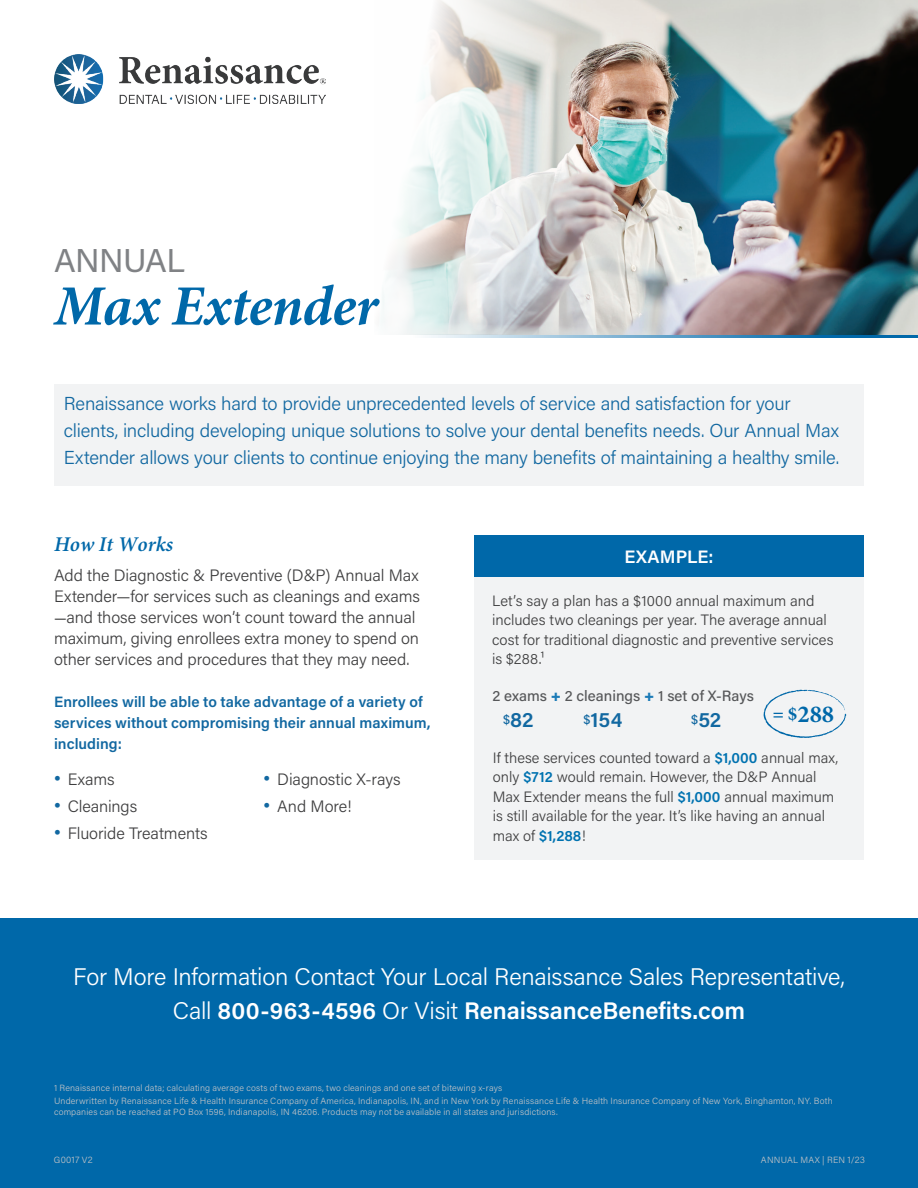
<style>
.page{position:relative;width:918px;height:1188px;background:#fff}
.page>*{position:absolute;margin:0;border:0;box-sizing:border-box;transform-origin:0 0}
.t1{font:italic 700 57px "Minion Pro";letter-spacing:-.005em;color:#0068a9}
.t2{font:33px "Acumin Pro";letter-spacing:-.015em;color:#808285}
.t3{font:700 24.3px "Minion Pro";color:#0068a9}
.t4{font:300 24px/34.5px "Acumin Pro";letter-spacing:-.01em;color:#fff;text-align:center}
.t5{font:italic 600 21px "Minion Pro";color:#0068a9}
.t6{font:600 21px "Acumin Pro";color:#1268a1}
.t7{font:300 18.75px/27px "Acumin Pro";letter-spacing:-.01em;color:#1268a1}
.t8{font:600 18px "Acumin Pro";color:#fff}
.t9{font:300 16.5px/21px "Acumin Pro";letter-spacing:-.005em;color:#3e3e3f}
.t10{font:300 15px/19.5px "Acumin Pro";color:#3e3e3f}
.t11{font:600 15px/21px "Acumin Pro";letter-spacing:.005em;color:#1268a1}
.t12{font:500 15px "Acumin Pro";color:#57585a}
.t13{font:300 9px/13.5px "Acumin Pro";letter-spacing:.02em;color:#c2c3c6}
.s1{font-family:"Minion Pro";font-weight:700}
.s2{font-family:"Avenir";font-size:13.5px;color:#1268a1}
.s3{font-weight:900;color:#1c7bb7}
.s4{font-weight:500;font-size:13.5px}
.s5{font-size:19.2px}
.s6{font-weight:600;color:#0072b0}
.s7{font-weight:600}
</style>
<div class="page">
<div style="left:0;top:918px;width:918px;height:270px;background:#0068a9"></div>
<div style="left:54px;top:384px;width:810px;height:102px;background:#f2f3f4"></div>
<hr style="left:410px;top:334px;width:508px;height:3px;background:#0068a9">
<img style="left:54px;top:54px;width:271px;height:49px">
<img style="left:381px;top:0;width:537px;height:335px">
<div style="left:474px;top:546px;width:390px;height:314px;background:#f2f3f4"></div>
<div style="left:474px;top:535px;width:390px;height:41px;background:#0068a9"></div>
<svg style="left:764px;top:690px;width:82px;height:48px"></svg>
<h2 class="t2" style="left:54px;top:238px;width:132px">ANNUAL</h2>
<h1 class="t1" style="left:54px;top:266px;width:326px">Max Extender</h1>
<p class="t7" style="left:64px;top:389px;width:777px">Renaissance works hard to provide unprecedented levels of service and satisfaction for your clients, including developing unique solutions to solve your dental benefits needs. Our Annual Max<br>Extender allows your clients to continue enjoying the many benefits of maintaining a healthy smile.</p>
<h3 class="t5" style="left:54px;top:529px;width:121px">How It Works</h3>
<p class="t9" style="left:54px;top:564px;width:367px">Add the Diagnostic &amp; Preventive (D&amp;P) Annual Max Extender—for services such as cleanings and exams <span class="s1">-</span>and those services won’t count toward the annual maximum, giving enrollees extra money to spend on other services and procedures that they may need.</p>
<h3 class="t11" style="left:54px;top:690px;width:378px">Enrollees will be able to take advantage of a variety of services without compromising their annual maximum, including:</h3>
<h3 class="t9" style="left:54px;top:768px;width:62px"><span class="s2">•</span> Exams</h3>
<h3 class="t9" style="left:54px;top:795px;width:85px"><span class="s2">•</span> Cleanings</h3>
<h3 class="t9" style="left:54px;top:822px;width:155px"><span class="s2">•</span> Fluoride Treatments</h3>
<h3 class="t9" style="left:264px;top:768px;width:139px"><span class="s2">•</span> Diagnostic X-rays</h3>
<h3 class="t9" style="left:264px;top:795px;width:90px"><span class="s2">•</span> And More!</h3>
<h3 class="t8" style="left:624px;top:544px;width:91px">EXAMPLE:</h3>
<h3 class="t10" style="left:492px;top:590px;width:343px">Let’s say a plan has a $1000 annual maximum and includes two cleanings per year. The average annual cost for traditional diagnostic and preventive services is $288.¹</h3>
<h3 class="t12" style="left:492px;top:685px;width:263px">2 exams <span class="s3">+</span> 2 cleanings <span class="s3">+</span> 1 set of X-Rays</h3>
<h3 class="t6" style="left:503px;top:705px;width:32px"><span class="s4">$</span>82</h3>
<h3 class="t6" style="left:583px;top:705px;width:41px"><span class="s4">$</span>154</h3>
<h3 class="t6" style="left:691px;top:705px;width:32px"><span class="s4">$</span>52</h3>
<h3 class="t3" style="left:773px;top:697px;width:63px"><span class="s5">= $</span>288</h3>
<h3 class="t10" style="left:493px;top:747px;width:347px">If these services counted toward a <span class="s6">$1,000</span> annual max, only <span class="s6">$712</span> would remain. However, the D&amp;P Annual Max Extender means the full <span class="s6">$1,000</span> annual maximum is still available for the year. It’s like having an annual max of <span class="s6">$1,288</span>!</h3>
<h3 class="t4" style="left:73px;top:958px;width:773px">For More Information Contact Your Local Renaissance Sales Representative,<br>Call <span class="s7">800-963-4596</span> Or Visit <span class="s7">RenaissanceBenefits.com</span></h3>
<p class="t13" style="left:54px;top:1081px;width:780px">1 Renaissance internal data; calculating average costs of two exams, two cleanings and one set of bitewing x-rays<br>Underwritten by Renaissance Life &amp; Health Insurance Company of America, Indianapolis, IN, and in New York by Renaissance Life &amp; Health Insurance Company of New York, Binghamton, NY. Both</p>
<p class="t13" style="left:54px;top:1105px;width:505px">companies can be reached at PO Box 1596, Indianapolis, IN 46206. Products may not be available in all states and jurisdictions.</p>
<p class="t13" style="left:54px;top:1153px;width:40px">G0017 V2</p>
<p class="t13" style="left:761px;top:1153px;width:106px">ANNUAL MAX | REN 1/23</p>
</div>
